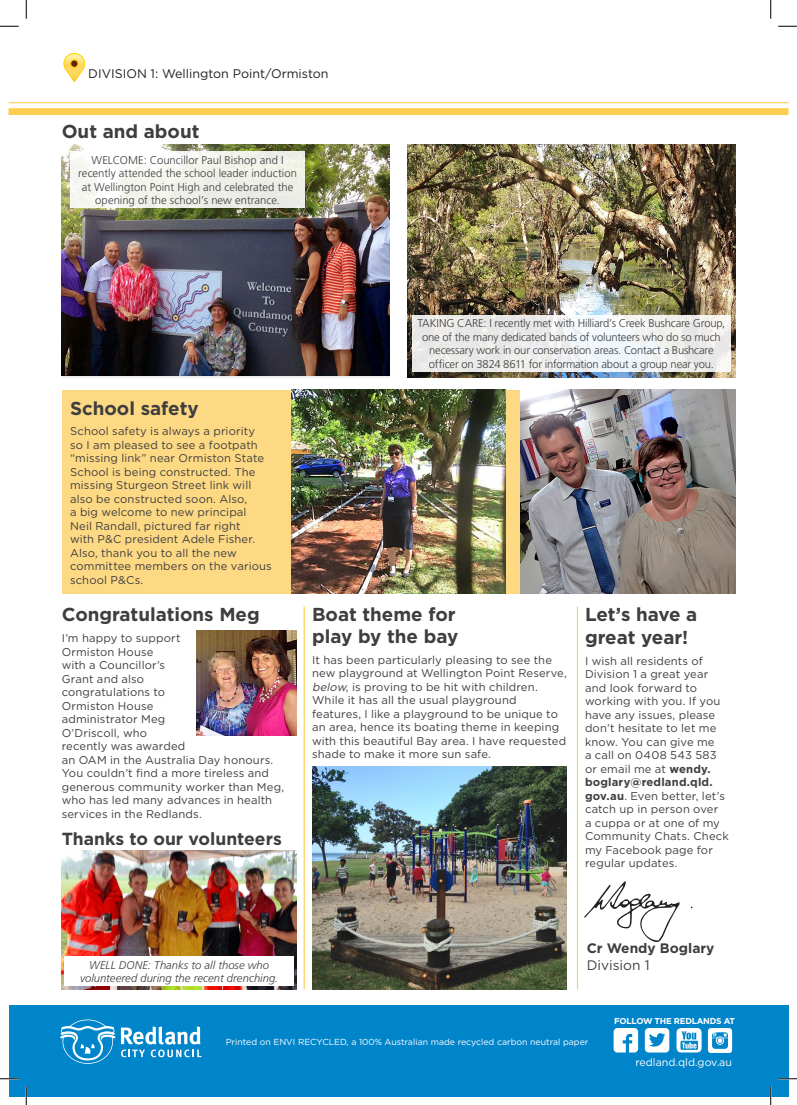
<style>
.page{position:relative;width:797px;height:1105px;background:#fff}
.page>*{position:absolute;margin:0;border:0;box-sizing:border-box;transform-origin:0 0}
.Division_Header{font:700 18.75px/22.5px "Gotham";color:#3e3e3f}
.Division_Header-2{font:700 17.5px "Gotham";color:#3e3e3f}
.Signature_-_NAME{font:700 13.75px "Gotham";color:#3e3e3f}
.Signature_-_DIV{font:13.75px "Gotham";color:#3e3e3f}
.Division_heading_for{font:12.5px "Gotham";color:#231f20}
.Body_Copy{font:11.25px/13.5px "Gotham";letter-spacing:.01em;color:#3e3e3f}
.Photo_caption{font:300 11.25px/13.5px "Frutiger LT";letter-spacing:-.01em;color:#3e3e3f;text-align:center}
.Photo_caption-2{font:italic 300 11.25px/13.5px "Frutiger LT";color:#3e3e3f;text-align:center}
.t1{font:10.62px "Gotham";color:#fff}
.t2{font:8.75px "Gotham";color:#fff}
.t3{font:700 8.5px "Gotham";letter-spacing:-.03em;color:#fff}
.s1{font-style:italic}
.s2{font-weight:700}
</style>
<div class="page">
<div style="left:9px;top:1005px;width:779px;height:91px;background:#0084ca"></div>
<svg style="left:121px;top:1026px;width:80px;height:31px"></svg>
<svg style="left:60px;top:1019px;width:55px;height:45px"></svg>
<svg style="left:613px;top:1028px;width:25px;height:24px"></svg>
<svg style="left:645px;top:1028px;width:24px;height:24px"></svg>
<img style="left:707px;top:1028px;width:26px;height:25px">
<div style="left:676px;top:1028px;width:25px;height:24px;background:#fff;border-radius:5px"></div>
<img style="left:680px;top:1031px;width:20px;height:21px">
<img style="left:62px;top:145px;width:327px;height:231px">
<img style="left:407px;top:145px;width:328px;height:232px">
<div style="left:9px;top:108px;width:779px;height:7px;background:#fecc4e"></div>
<hr style="left:9px;top:102px;width:779px;height:1px;background:#fecc4e">
<svg style="left:64px;top:53px;width:21px;height:29px"></svg>
<div style="left:71px;top:60px;width:7px;height:7px;border:1px solid #feca0a;border-radius:50%"></div>
<svg style="left:584px;top:881px;width:96px;height:61px"></svg>
<hr style="left:577px;top:606px;width:1px;height:383px;background:#fecc4e">
<hr style="left:303px;top:606px;width:2px;height:383px;background:#fecc4e">
<div style="left:70px;top:152px;width:235px;height:56px;background:linear-gradient(to right,#fcfcf8,#eaece4)"></div>
<svg style="left:412px;top:315px;width:318px;height:56px;fill:#eeeeeb"></svg>
<div style="left:62px;top:390px;width:459px;height:203px;background:#fed984"></div>
<img style="left:521px;top:390px;width:214px;height:203px">
<img style="left:291px;top:390px;width:215px;height:203px">
<img style="left:312px;top:766px;width:255px;height:223px">
<img style="left:197px;top:631px;width:100px;height:104px">
<img style="left:62px;top:850px;width:235px;height:139px">
<div style="left:64px;top:957px;width:230px;height:29px;background:#fff"></div>
<svg style="left:0;top:25px;width:19px;height:2px"></svg>
<svg style="left:778px;top:25px;width:19px;height:2px"></svg>
<svg style="left:0;top:1078px;width:19px;height:1px"></svg>
<svg style="left:778px;top:1078px;width:19px;height:1px"></svg>
<svg style="left:25px;top:0;width:2px;height:19px"></svg>
<svg style="left:25px;top:1086px;width:2px;height:19px"></svg>
<svg style="left:770px;top:0;width:1px;height:19px"></svg>
<svg style="left:770px;top:1086px;width:1px;height:19px"></svg>
<p class="Division_heading_for" style="left:88px;top:66px;width:242px">DIVISION 1: Wellington Point/Ormiston</p>
<p class="Division_Header" style="left:62px;top:120px;width:139px">Out and about</p>
<p class="Photo_caption" style="left:78px;top:153px;width:220px">WELCOME: Councillor Paul Bishop and I recently attended the school leader induction at Wellington Point High and celebrated the opening of the school’s new entrance.</p>
<p class="Division_Header" style="left:70px;top:397px;width:130px">School safety</p>
<p class="Body_Copy" style="left:70px;top:424px;width:203px">School safety is always a priority<br>so I am pleased to see a footpath “missing link” near Ormiston State<br>School is being constructed. The missing Sturgeon Street link will also be constructed soon. Also,<br>a big welcome to new principal<br>Neil Randall, pictured far right<br>with P&amp;C president Adele Fisher.<br>Also, thank you to all the new committee members on the various school P&amp;Cs.</p>
<p class="Division_Header" style="left:62px;top:603px;width:199px">Congratulations Meg</p>
<p class="Body_Copy" style="left:62px;top:631px;width:224px">I’m happy to support<br>Ormiston House<br>with a Councillor’s<br>Grant and also<br>congratulations to<br>Ormiston House<br>administrator Meg<br>O’Driscoll, who<br>recently was awarded<br>an OAM in the Australia Day honours.<br>You couldn’t find a more tireless and generous community worker than Meg, who has led many advances in health services in the Redlands.</p>
<p class="Division_Header-2" style="left:62px;top:827px;width:222px">Thanks to our volunteers</p>
<p class="Photo_caption" style="left:417px;top:317px;width:309px">TAKING CARE: I recently met with Hilliard’s Creek Bushcare Group, one of the many dedicated bands of volunteers who do so much necessary work in our conservation areas. Contact a Bushcare officer on 3824 8611 for information about a group near you.</p>
<p class="Division_Header" style="left:312px;top:603px;width:148px">Boat theme for play by the bay</p>
<p class="Body_Copy" style="left:312px;top:653px;width:256px">It has been particularly pleasing to see the new playground at Wellington Point Reserve, <span class="s1">below</span>, is proving to be hit with children.<br>While it has all the usual playground features, I like a playground to be unique to an area, hence its boating theme in keeping with this beautiful Bay area. I have requested shade to make it more sun safe.</p>
<p class="Division_Header" style="left:585px;top:603px;width:114px">Let’s have a great year!</p>
<p class="Body_Copy" style="left:585px;top:654px;width:145px">I wish all residents of<br>Division 1 a great year and look forward to working with you. If you have any issues, please don’t hesitate to let me know. You can give me<br>a call on 0408 543 583 or email me at <span class="s2">wendy. boglary@redland.qld. gov.au</span>. Even better, let’s catch up in person over<br>a cuppa or at one of my<br>Community Chats. Check my Facebook page for regular updates.</p>
<p class="Photo_caption-2" style="left:80px;top:958px;width:200px">WELL DONE: Thanks to all those who volunteered during the recent drenching.</p>
<p class="Signature_-_NAME" style="left:586px;top:939px;width:129px">Cr Wendy Boglary</p>
<p class="Signature_-_DIV" style="left:586px;top:956px;width:64px">Division 1</p>
<p class="t3" style="left:614px;top:1016px;width:122px">FOLLOW THE REDLANDS AT</p>
<p class="t2" style="left:226px;top:1036px;width:364px">Printed on ENVI RECYCLED, a 100% Australian made recycled carbon neutral paper</p>
<p class="t1" style="left:635px;top:1055px;width:98px">redland.qld.gov.au</p>
</div>
